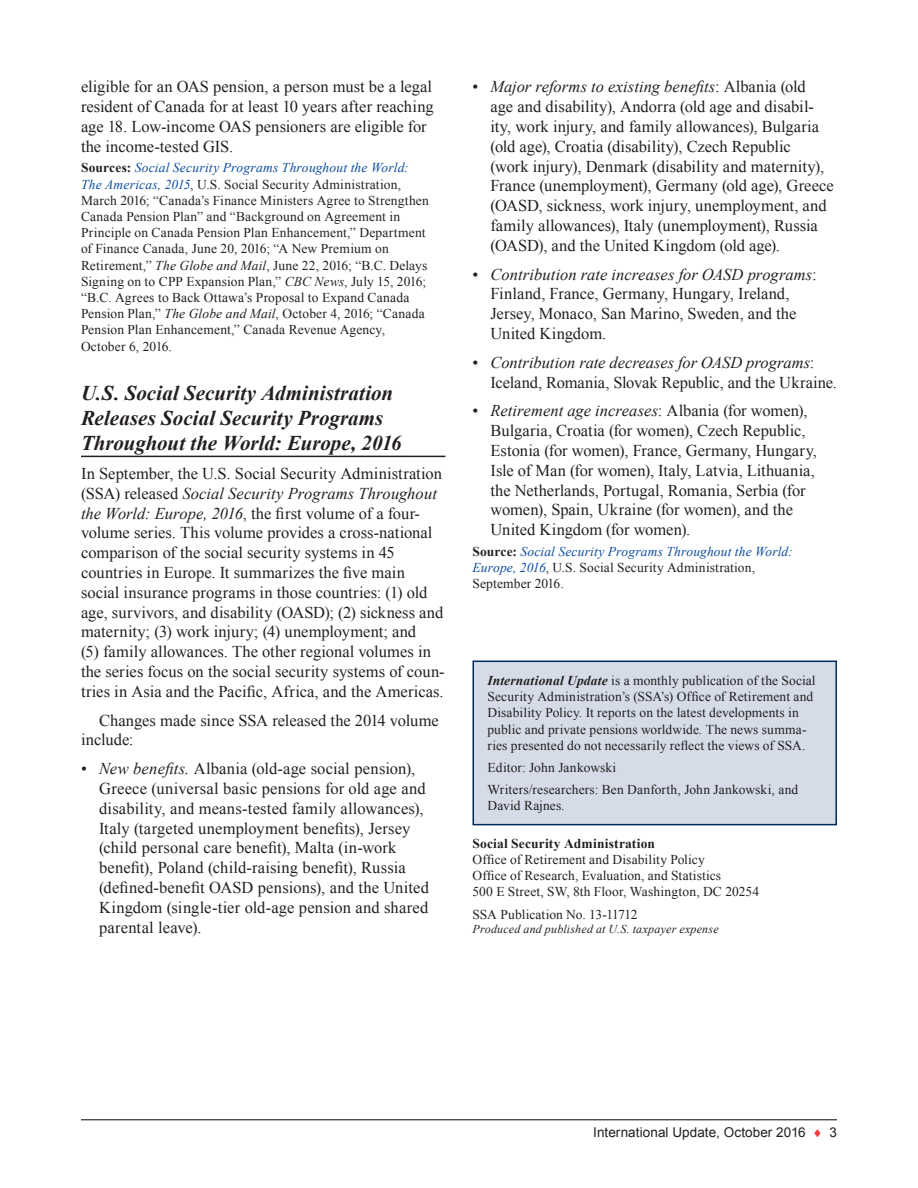
<style>
.page{position:relative;width:918px;height:1188px;background:#fff}
.page>*{position:absolute;margin:0;border:0;box-sizing:border-box;transform-origin:0 0}
.Heading2{font:italic 700 21px/25.2px "Times New Roman";color:#231f20}
.ParaFirst{font:16.5px/19.8px "Times New Roman";letter-spacing:.005em;color:#231f20}
.Para{font:16.5px/19.8px "Times New Roman";color:#231f20}
.Source{font:13.5px/16.2px "Times New Roman";letter-spacing:.015em;color:#231f20}
.Authors{font:13.5px/16.2px "Times New Roman";letter-spacing:.005em;color:#231f20}
.Source-2{font:italic 13.5px/16.2px "Times New Roman";letter-spacing:.01em;color:#0d4da1}
.Footer__Right{font:13.5px "Arial";letter-spacing:.005em;color:#231f20}
.Authors-2{font:italic 12px "Times New Roman";letter-spacing:.015em;color:#231f20}
.s1{font-weight:700}
.s2{font-style:italic;color:#0d4da1}
.s3{font-style:italic}
.s4{font-weight:700;font-style:normal;color:#231f20}
.s5{font-style:normal;color:#231f20}
.s6{font-weight:700;font-style:italic}
.s7{color:#ee3a41}
</style>
<div class="page">
<hr style="left:81px;top:1119px;width:756px;height:1px;background:#231f20">
<hr style="left:81px;top:456px;width:365px;height:1px;background:#231f20">
<div style="left:473px;top:661px;width:363px;height:164px;background:#d5dce8"></div>
<div style="left:472px;top:661px;width:365px;height:164px;border:2px solid #00295c"></div>
<p class="Para" style="left:81px;top:77px;width:354px">eligible for an OAS pension, a person must be a legal resident of Canada for at least 10 years after reaching age 18. Low-income OAS pensioners are eligible for the income-tested GIS.</p>
<p class="Source" style="left:81px;top:160px;width:349px"><span class="s1">Sources:</span> <span class="s2">Social Security Programs Throughout the World:<br>The Americas, 2015</span>, U.S. Social Security Administration, March 2016; “Canada’s Finance Ministers Agree to Strengthen Canada Pension Plan” and “Background on Agreement in Principle on Canada Pension Plan Enhancement,” Department of Finance Canada, June 20, 2016; “A New Premium on Retirement,” <span class="s3">The Globe and Mail</span>, June 22, 2016; “B.C. Delays Signing on to CPP Expansion Plan,” <span class="s3">CBC News</span>, July 15, 2016; “B.C. Agrees to Back Ottawa’s Proposal to Expand Canada Pension Plan,” <span class="s3">The Globe and Mail</span>, October 4, 2016; “Canada Pension Plan Enhancement,” Canada Revenue Agency, October 6, 2016.</p>
<p class="Heading2" style="left:81px;top:380px;width:322px">U.S. Social Security Administration<br>Releases Social Security Programs<br>Throughout the World: Europe, 2016</p>
<p class="ParaFirst" style="left:81px;top:463px;width:365px">In September, the U.S. Social Security Administration (SSA) released <span class="s3">Social Security Programs Throughout the World: Europe, 2016</span>, the first volume of a four&shy;volume series. This volume provides a cross-national comparison of the social security systems in 45 countries in Europe. It summarizes the five main social insurance programs in those countries: (1) old age, survivors, and disability (OASD); (2) sickness and maternity; (3) work injury; (4) unemployment; and<br>(5) family allowances. The other regional volumes in the series focus on the social security systems of coun&shy;tries in Asia and the Pacific, Africa, and the Americas.</p>
<p class="Para" style="left:81px;top:710px;width:359px;text-indent:18px">Changes made since SSA released the 2014 volume include:</p>
<p class="ParaFirst" style="left:99px;top:758px;width:332px;text-indent:-18px">• <span class="s3">New benefits.</span> Albania (old-age social pension), Greece (universal basic pensions for old age and disability, and means-tested family allowances), Italy (targeted unemployment benefits), Jersey (child personal care benefit), Malta (in-work benefit), Poland (child-raising benefit), Russia (defined-benefit OASD pensions), and the United Kingdom (single-tier old-age pension and shared parental leave).</p>
<p class="ParaFirst" style="left:491px;top:77px;width:345px;text-indent:-18px">• <span class="s3">Major reforms to existing benefits</span>: Albania (old<br>age and disability), Andorra (old age and disabil&shy;ity, work injury, and family allowances), Bulgaria (old age), Croatia (disability), Czech Republic<br>(work injury), Denmark (disability and maternity), France (unemployment), Germany (old age), Greece (OASD, sickness, work injury, unemployment, and family allowances), Italy (unemployment), Russia (OASD), and the United Kingdom (old age).</p>
<p class="ParaFirst" style="left:491px;top:264px;width:328px;text-indent:-18px">• <span class="s3">Contribution rate increases for OASD programs</span>:<br>Finland, France, Germany, Hungary, Ireland, Jersey, Monaco, San Marino, Sweden, and the United Kingdom.</p>
<p class="ParaFirst" style="left:491px;top:352px;width:348px;text-indent:-18px">• <span class="s3">Contribution rate decreases for OASD programs</span>:<br>Iceland, Romania, Slovak Republic, and the Ukraine.</p>
<p class="ParaFirst" style="left:491px;top:401px;width:328px;text-indent:-18px">• <span class="s3">Retirement age increases</span>: Albania (for women), Bulgaria, Croatia (for women), Czech Republic, Estonia (for women), France, Germany, Hungary, Isle of Man (for women), Italy, Latvia, Lithuania, the Netherlands, Portugal, Romania, Serbia (for women), Spain, Ukraine (for women), and the United Kingdom (for women).</p>
<p class="Source-2" style="left:472px;top:543px;width:322px"><span class="s4">Source:</span> Social Security Programs Throughout the World:<br>Europe, 2016<span class="s5">, U.S. Social Security Administration,<br>September 2016.</span></p>
<p class="Authors" style="left:488px;top:672px;width:330px"><span class="s6">International Update</span> is a monthly publication of the Social Security Administration’s (SSA’s) Office of Retirement and Disability Policy. It reports on the latest developments in public and private pensions worldwide. The news summa&shy;ries presented do not necessarily reflect the views of SSA.</p>
<p class="Authors" style="left:488px;top:759px;width:130px">Editor: John Jankowski</p>
<p class="Authors" style="left:488px;top:781px;width:312px">Writers/researchers: Ben Danforth, John Jankowski, and<br>David Rajnes.</p>
<p class="Authors" style="left:472px;top:835px;width:288px"><span class="s1">Social Security Administration<br></span>Office of Retirement and Disability Policy<br>Office of Research, Evaluation, and Statistics<br>500 E Street, SW, 8th Floor, Washington, DC 20254</p>
<p class="Authors" style="left:472px;top:906px;width:167px">SSA Publication No. 13-11712</p>
<p class="Authors-2" style="left:472px;top:921px;width:248px">Produced and published at U.S. taxpayer expense</p>
<p class="Footer__Right" style="left:593px;top:1123px;width:245px">International Update, October 2016 <span class="s7">♦</span> 3</p>
</div>
